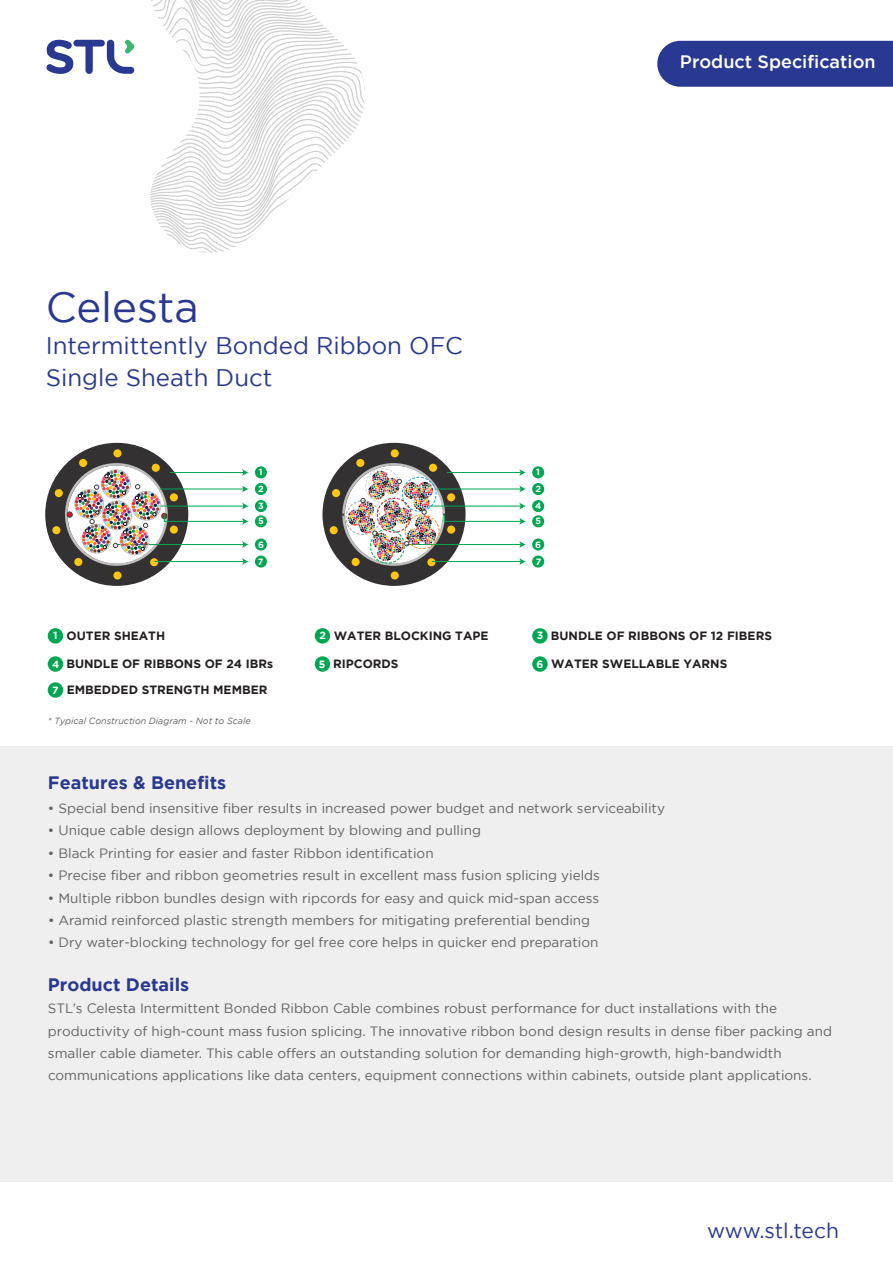
<style>
.page{position:relative;width:893px;height:1263px;background:#fff}
.page>*{position:absolute;margin:0;border:0;box-sizing:border-box;transform-origin:0 0}
.t1{font:42px "Gotham";color:#293890}
.t2{font:24px/32.4px "Gotham";color:#293890}
.t3{font:21px "Gotham";letter-spacing:-.01em;color:#293890}
.t4{font:700 18px "Gotham";color:#293890}
.t5{font:500 18px "Gotham";color:#fff}
.t6{font:13.5px/22.2px "Gotham";color:#606161}
.t7{font:700 12px "Gotham";color:#231f20}
.t8{font:italic 9px "Gotham";color:#606161}
.t9{font:700 9px/17px "Gotham";color:#fff}
.s1{font-size:10.5px;color:#fff}
</style>
<div class="page">
<div style="left:0;top:746px;width:893px;height:436px;background:#f0efef"></div>
<svg style="left:46px;top:40px;width:88px;height:34px"></svg>
<div style="left:657px;top:41px;width:236px;height:46px;background:#293890"></div>
<div style="left:48px;top:628px;width:15px;height:15px;background:#00a651;border-radius:50%"></div>
<div style="left:315px;top:628px;width:15px;height:15px;background:#00a651;border-radius:50%"></div>
<div style="left:532px;top:656px;width:16px;height:16px;background:#00a651;border-radius:50%"></div>
<div style="left:532px;top:628px;width:16px;height:15px;background:#00a651;border-radius:50%"></div>
<div style="left:48px;top:656px;width:15px;height:16px;background:#00a651;border-radius:50%"></div>
<div style="left:315px;top:656px;width:15px;height:16px;background:#00a651;border-radius:50%"></div>
<div style="left:48px;top:682px;width:15px;height:16px;background:#00a651;border-radius:50%"></div>
<svg style="left:150px;top:0;width:215px;height:253px"></svg>
<div style="left:45px;top:443px;width:143px;height:143px;background:#333132;border-radius:50%"></div>
<div style="left:113px;top:449px;width:9px;height:8px;background:#ffc610;border-radius:50%"></div>
<div style="left:152px;top:464px;width:8px;height:8px;background:#ffc610;border-radius:50%"></div>
<svg style="left:113px;top:571px;width:9px;height:8px"></svg>
<div style="left:52px;top:526px;width:8px;height:8px;background:#ffc610;border-radius:50%"></div>
<div style="left:55px;top:489px;width:8px;height:8px;background:#ffc610;border-radius:50%"></div>
<div style="left:79px;top:459px;width:8px;height:8px;background:#ffc610;border-radius:50%"></div>
<div style="left:255px;top:466px;width:12px;height:12px;background:#00a651;border-radius:50%"></div>
<div style="left:255px;top:483px;width:12px;height:12px;background:#00a651;border-radius:50%"></div>
<div style="left:255px;top:500px;width:12px;height:12px;background:#00a651;border-radius:50%"></div>
<div style="left:255px;top:555px;width:12px;height:13px;background:#00a651;border-radius:50%"></div>
<div style="left:255px;top:515px;width:12px;height:12px;background:#00a651;border-radius:50%"></div>
<div style="left:255px;top:538px;width:12px;height:12px;background:#00a651;border-radius:50%"></div>
<svg style="left:67px;top:469px;width:182px;height:96px"></svg>
<div style="left:322px;top:443px;width:144px;height:143px;background:#333132;border-radius:50%"></div>
<div style="left:391px;top:449px;width:8px;height:8px;background:#ffc610;border-radius:50%"></div>
<div style="left:429px;top:464px;width:8px;height:8px;background:#f7c011;border-radius:50%"></div>
<div style="left:391px;top:571px;width:8px;height:8px;background:#ffc610;border-radius:50%"></div>
<div style="left:330px;top:526px;width:8px;height:8px;background:#ffc610;border-radius:50%"></div>
<div style="left:332px;top:489px;width:8px;height:8px;background:#ffc610;border-radius:50%"></div>
<div style="left:356px;top:459px;width:8px;height:8px;background:#ffc610;border-radius:50%"></div>
<div style="left:532px;top:466px;width:12px;height:12px;background:#00a651;border-radius:50%"></div>
<div style="left:532px;top:483px;width:12px;height:12px;background:#00a651;border-radius:50%"></div>
<div style="left:532px;top:500px;width:12px;height:12px;background:#00a651;border-radius:50%"></div>
<div style="left:532px;top:555px;width:12px;height:13px;background:#00a651;border-radius:50%"></div>
<div style="left:532px;top:515px;width:12px;height:12px;background:#00a651;border-radius:50%"></div>
<div style="left:532px;top:538px;width:12px;height:12px;background:#00a651;border-radius:50%"></div>
<img style="left:342px;top:465px;width:184px;height:102px">
<h3 class="t5" style="left:680px;top:52px;width:197px">Product Specification</h3>
<h1 class="t1" style="left:46px;top:283px;width:155px">Celesta</h1>
<h2 class="t2" style="left:46px;top:329px;width:419px">Intermittently Bonded Ribbon OFC<br>Single Sheath Duct</h2>
<p class="t9" style="left:258px;top:463px;width:7px">1<br>2<br>3</p>
<p class="t9" style="left:258px;top:512px;width:7px">5</p>
<p class="t9" style="left:258px;top:536px;width:7px">6</p>
<p class="t9" style="left:258px;top:553px;width:7px">7</p>
<p class="t7" style="left:53px;top:629px;width:114px"><span class="s1">1</span> OUTER SHEATH</p>
<p class="t7" style="left:319px;top:629px;width:171px"><span class="s1">2</span> WATER BLOCKING TAPE</p>
<p class="t7" style="left:52px;top:657px;width:222px"><span class="s1">4</span> BUNDLE OF RIBBONS OF 24 IBRs</p>
<p class="t7" style="left:319px;top:657px;width:81px"><span class="s1">5</span> RIPCORDS</p>
<p class="t7" style="left:52px;top:683px;width:217px"><span class="s1">7</span> EMBEDDED STRENGTH MEMBER</p>
<p class="t8" style="left:48px;top:716px;width:204px">* Typical Construction Diagram - Not to Scale</p>
<h3 class="t4" style="left:48px;top:773px;width:180px">Features &amp; Benefits</h3>
<p class="t9" style="left:535px;top:463px;width:8px">1<br>2<br>4</p>
<p class="t9" style="left:535px;top:512px;width:7px">5</p>
<p class="t9" style="left:535px;top:536px;width:7px">6</p>
<p class="t9" style="left:536px;top:553px;width:7px">7</p>
<p class="t7" style="left:537px;top:629px;width:237px"><span class="s1">3</span> BUNDLE OF RIBBONS OF 12 FIBERS</p>
<p class="t7" style="left:537px;top:657px;width:192px"><span class="s1">6</span> WATER SWELLABLE YARNS</p>
<p class="t6" style="left:48px;top:797px;width:619px">• Special bend insensitive fiber results in increased power budget and network serviceability</p>
<p class="t6" style="left:48px;top:819px;width:434px">• Unique cable design allows deployment by blowing and pulling</p>
<p class="t6" style="left:48px;top:842px;width:387px">• Black Printing for easier and faster Ribbon identification</p>
<p class="t6" style="left:48px;top:864px;width:553px">• Precise fiber and ribbon geometries result in excellent mass fusion splicing yields</p>
<p class="t6" style="left:48px;top:886px;width:553px">• Multiple ribbon bundles design with ripcords for easy and quick mid-span access</p>
<p class="t6" style="left:48px;top:909px;width:544px">• Aramid reinforced plastic strength members for mitigating preferential bending</p>
<p class="t6" style="left:48px;top:931px;width:552px">• Dry water-blocking technology for gel free core helps in quicker end preparation</p>
<h3 class="t4" style="left:48px;top:974px;width:143px">Product Details</h3>
<p class="t6" style="left:48px;top:997px;width:785px">STL’s Celesta Intermittent Bonded Ribbon Cable combines robust performance for duct installations with the productivity of high-count mass fusion splicing. The innovative ribbon bond design results in dense fiber packing and smaller cable diameter. This cable offers an outstanding solution for demanding high-growth, high-bandwidth communications applications like data centers, equipment connections within cabinets, outside plant applications.</p>
<h3 class="t3" style="left:707px;top:1219px;width:133px">www.stl.tech</h3>
</div>
